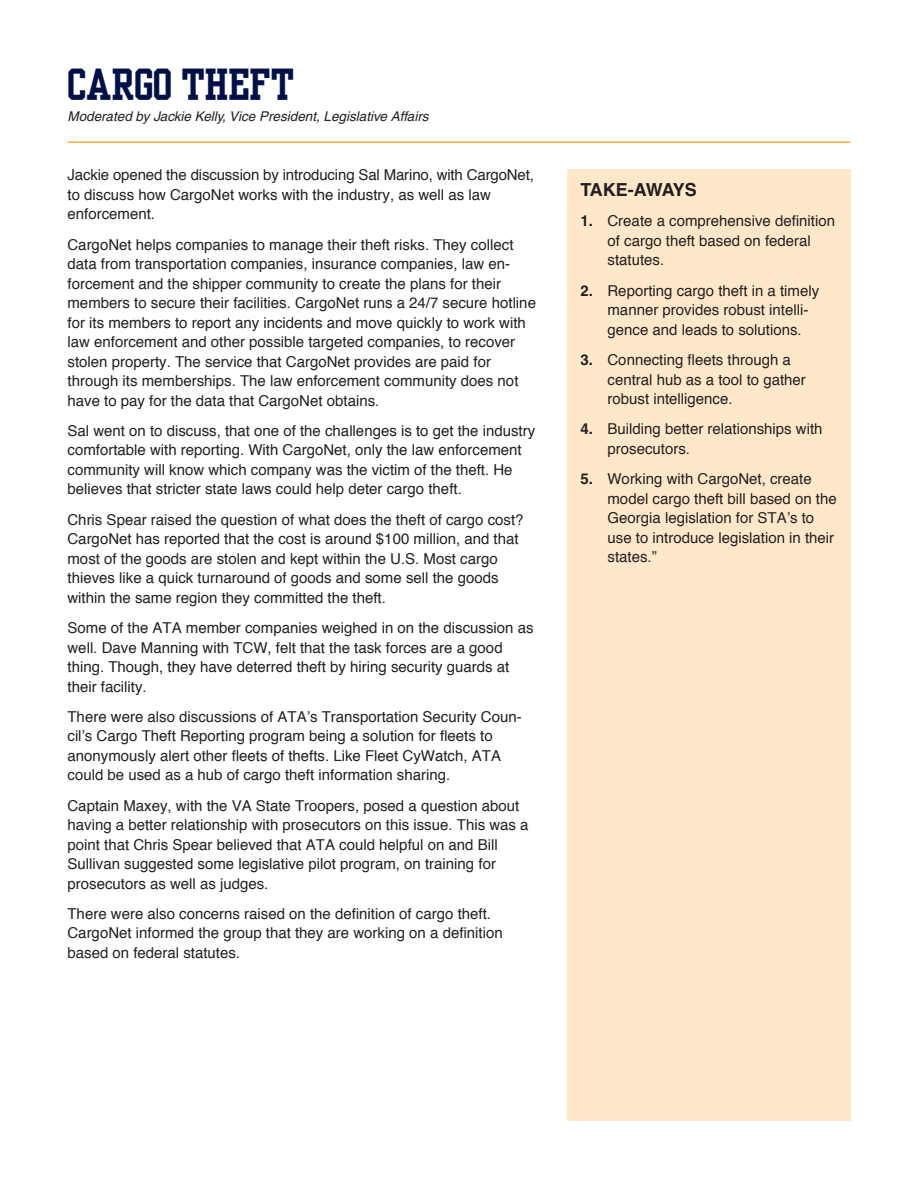
<style>
.page{position:relative;width:918px;height:1188px;background:#fff}
.page>*{position:absolute;margin:0;border:0;box-sizing:border-box;transform-origin:0 0}
.t1{font:36px "Cg Yearbook Solid";color:#001046}
.t2{font:700 18px "Helvetica";letter-spacing:-.06em;color:#231f20}
.t3{font:15px/19.5px "Helvetica";color:#231f20}
.t4{font:italic 13.5px "Helvetica";color:#231f20}
.s1{font-weight:700}
</style>
<div class="page">
<div style="left:567px;top:169px;width:283px;height:951px;background:#ffe8c9"></div>
<hr style="left:68px;top:141px;width:782px;height:2px;background:#fbb040">
<h1 class="t1" style="left:68px;top:61px;width:228px">CARGO THEFT</h1>
<p class="t4" style="left:68px;top:109px;width:363px">Moderated by Jackie Kelly, Vice President, Legislative Affairs</p>
<p class="t3" style="left:68px;top:165px;width:468px">Jackie opened the discussion by introducing Sal Marino, with CargoNet, to discuss how CargoNet works with the industry, as well as law enforcement.</p>
<p class="t3" style="left:68px;top:234px;width:470px">CargoNet helps companies to manage their theft risks. They collect data from transportation companies, insurance companies, law en&shy;forcement and the shipper community to create the plans for their members to secure their facilities. CargoNet runs a 24/7 secure hotline for its members to report any incidents and move quickly to work with law enforcement and other possible targeted companies, to recover stolen property. The service that CargoNet provides are paid for through its memberships. The law enforcement community does not have to pay for the data that CargoNet obtains.</p>
<p class="t3" style="left:68px;top:421px;width:469px">Sal went on to discuss, that one of the challenges is to get the industry comfortable with reporting. With CargoNet, only the law enforcement community will know which company was the victim of the theft. He believes that stricter state laws could help deter cargo theft.</p>
<p class="t3" style="left:68px;top:509px;width:458px">Chris Spear raised the question of what does the theft of cargo cost?<br>CargoNet has reported that the cost is around $100 million, and that most of the goods are stolen and kept within the U.S. Most cargo thieves like a quick turnaround of goods and some sell the goods within the same region they committed the theft.</p>
<p class="t3" style="left:68px;top:618px;width:468px">Some of the ATA member companies weighed in on the discussion as well. Dave Manning with TCW, felt that the task forces are a good thing. Though, they have deterred theft by hiring security guards at their facility.</p>
<p class="t3" style="left:68px;top:706px;width:456px">There were also discussions of ATA’s Transportation Security Coun&shy;cil’s Cargo Theft Reporting program being a solution for fleets to anonymously alert other fleets of thefts. Like Fleet CyWatch, ATA could be used as a hub of cargo theft information sharing.</p>
<p class="t3" style="left:68px;top:795px;width:463px">Captain Maxey, with the VA State Troopers, posed a question about having a better relationship with prosecutors on this issue. This was a point that Chris Spear believed that ATA could helpful on and Bill Sullivan suggested some legislative pilot program, on training for prosecutors as well as judges.</p>
<p class="t3" style="left:68px;top:904px;width:437px">There were also concerns raised on the definition of cargo theft.<br>CargoNet informed the group that they are working on a definition based on federal statutes.</p>
<p class="t2" style="left:580px;top:179px;width:118px">TAKE-AWAYS</p>
<p class="t3" style="left:608px;top:211px;width:229px;text-indent:-27px"><span class="s1">1.</span> Create a comprehensive definition of cargo theft based on federal statutes.</p>
<p class="t3" style="left:608px;top:280px;width:213px;text-indent:-27px"><span class="s1">2.</span> Reporting cargo theft in a timely manner provides robust intelli&shy;gence and leads to solutions.</p>
<p class="t3" style="left:608px;top:350px;width:200px;text-indent:-27px"><span class="s1">3.</span> Connecting fleets through a central hub as a tool to gather robust intelligence.</p>
<p class="t3" style="left:608px;top:419px;width:217px;text-indent:-27px"><span class="s1">4.</span> Building better relationships with prosecutors.</p>
<p class="t3" style="left:608px;top:469px;width:231px;text-indent:-27px"><span class="s1">5.</span> Working with CargoNet, create model cargo theft bill based on the<br>Georgia legislation for STA’s to use to introduce legislation in their states.”</p>
</div>
